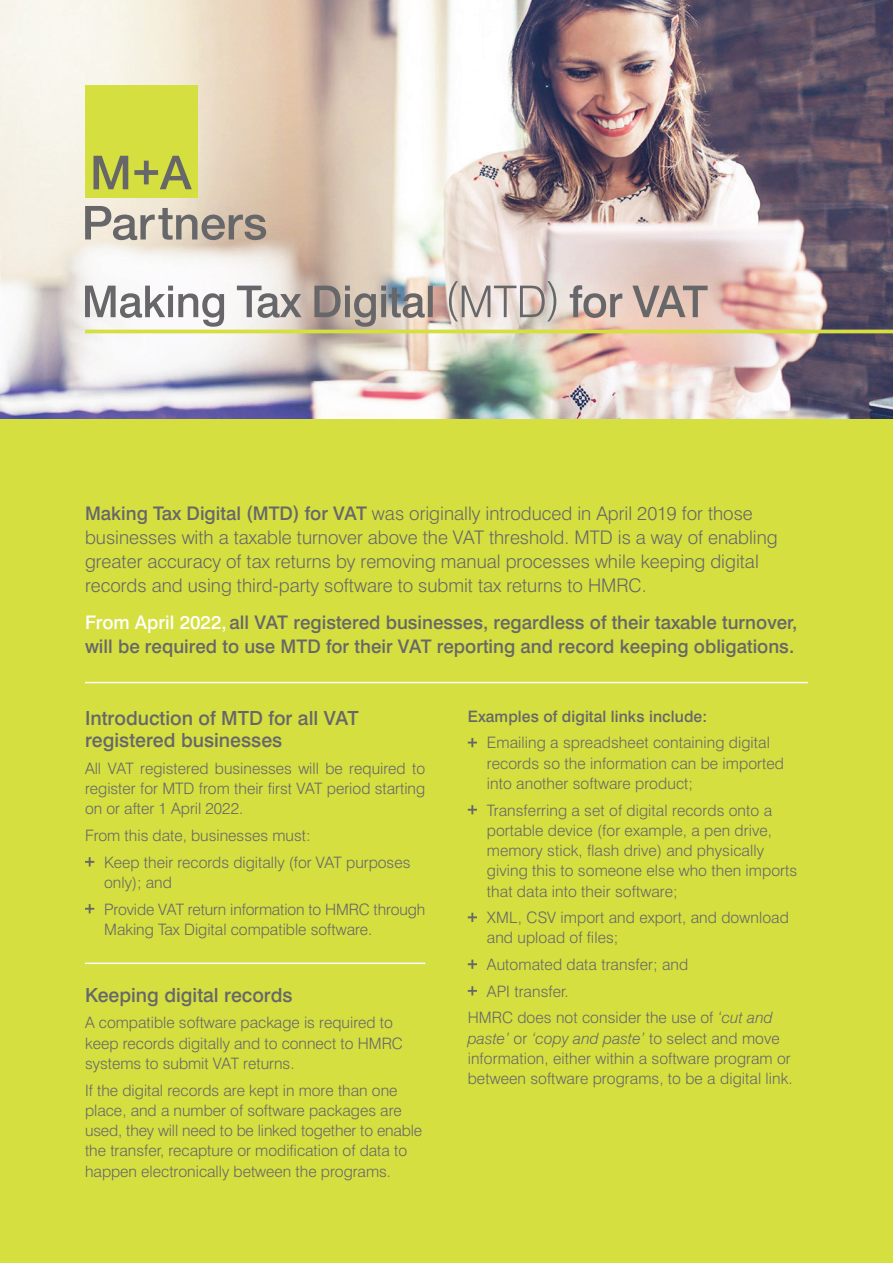
<style>
.page{position:relative;width:893px;height:1263px;background:#fff}
.page>*{position:absolute;margin:0;border:0;box-sizing:border-box;transform-origin:0 0}
.t1{font:500 19.5px/22.5px "Swiss 721 BT";color:#67676a}
.t2{font:300 18.75px/24px "Swiss 721 BT";color:#67676a}
.t3{font:500 18.75px/24px "Swiss 721 BT";color:#67676a}
.t4{font:300 15.75px/20.2px "Swiss 721 BT";color:#67676a}
.t5{font:500 15.75px "Swiss 721 BT";letter-spacing:.005em;color:#67676a}
.s1{font-weight:500}
.s2{color:#fff}
.s3{font-style:italic}
</style>
<div class="page">
<div style="left:0;top:417px;width:893px;height:846px;background:#d5df3f"></div>
<img style="left:0;top:0;width:893px;height:419px">
<svg style="left:85px;top:857px;width:9px;height:9px"></svg>
<svg style="left:85px;top:904px;width:9px;height:9px"></svg>
<svg style="left:468px;top:738px;width:9px;height:9px"></svg>
<svg style="left:468px;top:805px;width:9px;height:9px"></svg>
<svg style="left:468px;top:913px;width:9px;height:9px"></svg>
<svg style="left:468px;top:959px;width:9px;height:10px"></svg>
<svg style="left:468px;top:986px;width:9px;height:9px"></svg>
<hr style="left:85px;top:330px;width:808px;height:3px;background:#d5df3f">
<div style="left:85px;top:85px;width:113px;height:113px;background:#d5df3f"></div>
<svg style="left:93px;top:156px;width:35px;height:33px"></svg>
<svg style="left:134px;top:156px;width:58px;height:33px"></svg>
<svg style="left:85px;top:206px;width:181px;height:34px"></svg>
<hr style="left:85px;top:962px;width:340px;height:2px;background:#fff">
<hr style="left:85px;top:682px;width:723px;height:1px;background:#fff">
<svg style="left:85px;top:281px;width:623px;height:46px"></svg>
<p class="t2" style="left:85px;top:501px;width:694px"><span class="s1">Making Tax Digital (MTD) for VAT</span> was originally introduced in April 2019 for those businesses with a taxable turnover above the VAT threshold. MTD is a way of enabling greater accuracy of tax returns by removing manual processes while keeping digital records and using third-party software to submit tax returns to HMRC.</p>
<p class="t3" style="left:85px;top:610px;width:714px"><span class="s2">From April 2022,</span> all VAT registered businesses, regardless of their taxable turnover, will be required to use MTD for their VAT reporting and record keeping obligations.</p>
<p class="t1" style="left:85px;top:706px;width:275px">Introduction of MTD for all VAT registered businesses</p>
<p class="t4" style="left:85px;top:758px;width:342px;text-align:justify">All VAT registered businesses will be required to register for MTD from their first VAT period starting on or after 1 April 2022.</p>
<p class="t4" style="left:85px;top:825px;width:227px">From this date, businesses must:</p>
<p class="t4" style="left:104px;top:852px;width:308px">Keep their records digitally (for VAT purposes only); and</p>
<p class="t4" style="left:104px;top:899px;width:323px">Provide VAT return information to HMRC through<br>Making Tax Digital compatible software.</p>
<p class="t1" style="left:85px;top:983px;width:209px">Keeping digital records</p>
<p class="t4" style="left:85px;top:1012px;width:319px">A compatible software package is required to keep records digitally and to connect to HMRC systems to submit VAT returns.</p>
<p class="t4" style="left:85px;top:1080px;width:339px">If the digital records are kept in more than one place, and a number of software packages are used, they will need to be linked together to enable the transfer, recapture or modification of data to happen electronically between the programs.</p>
<p class="t5" style="left:468px;top:706px;width:241px">Examples of digital links include:</p>
<p class="t4" style="left:487px;top:732px;width:299px">Emailing a spreadsheet containing digital records so the information can be imported into another software product;</p>
<p class="t4" style="left:487px;top:800px;width:312px">Transferring a set of digital records onto a portable device (for example, a pen drive, memory stick, flash drive) and physically giving this to someone else who then imports that data into their software;</p>
<p class="t4" style="left:487px;top:907px;width:303px">XML, CSV import and export, and download and upload of files;</p>
<p class="t4" style="left:487px;top:954px;width:203px">Automated data transfer; and</p>
<p class="t4" style="left:487px;top:981px;width:83px">API transfer.</p>
<p class="t4" style="left:468px;top:1007px;width:326px">HMRC does not consider the use of <span class="s3">‘cut and paste’</span> or <span class="s3">‘copy and paste’</span> to select and move information, either within a software program or between software programs, to be a digital link.</p>
</div>
